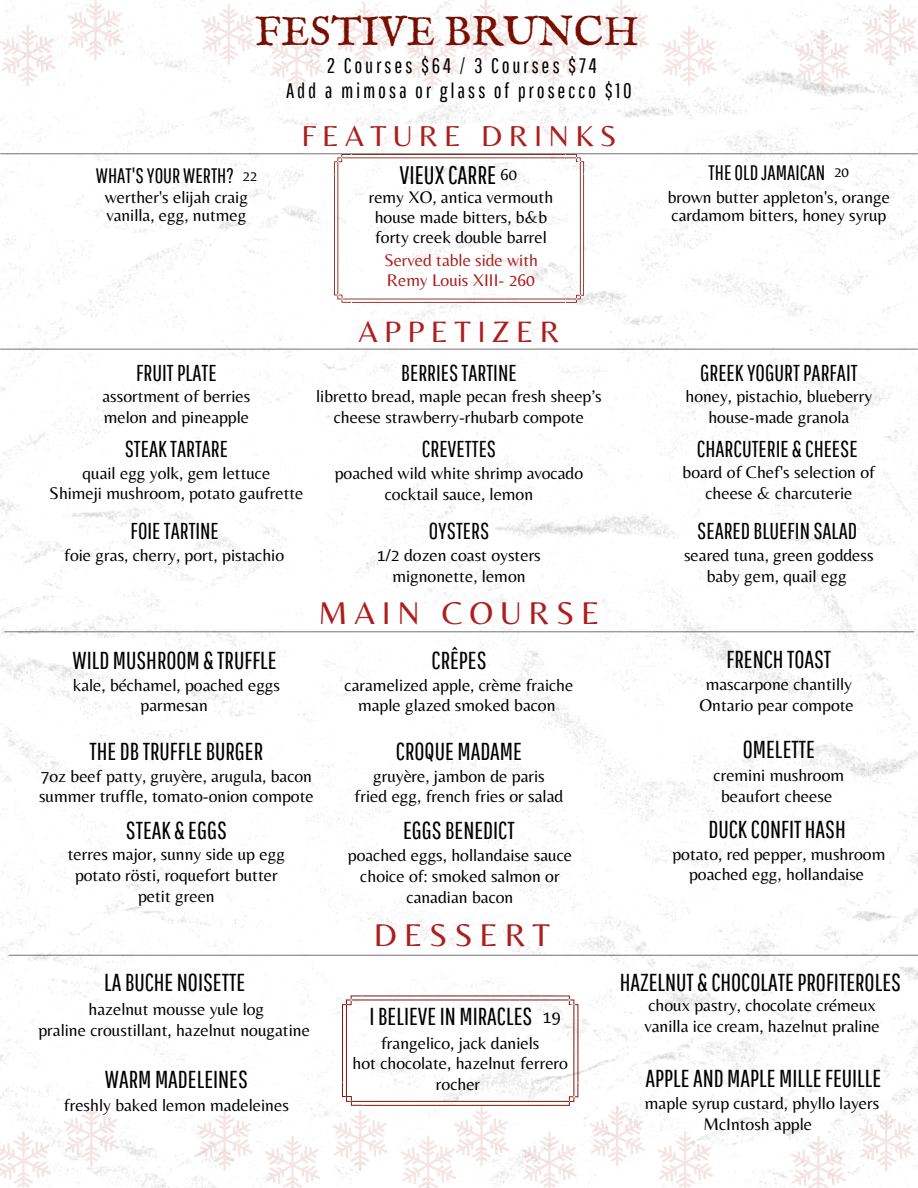
<style>
.page{position:relative;width:918px;height:1188px;background:#fff}
.page>*{position:absolute;margin:0;border:0;box-sizing:border-box;transform-origin:0 0}
.t1{font:41.55px "IM FELL English SC";color:#770e00}
.t2{font:32.7px "Belleza";letter-spacing:.21em;color:#ad1e1e}
.t3{font:30.75px "Belleza";letter-spacing:.21em;color:#ad1e1e}
.t4{font:30px "Belleza";letter-spacing:.21em;color:#ad1e1e}
.t5{font:25.5px "Pathway Gothic One";color:#000}
.t6{font:24.6px "Pathway Gothic One";color:#000}
.t7{font:22.95px "Pathway Gothic One";color:#000}
.t8{font:21px "Pathway Gothic One";letter-spacing:.13em;color:#000}
.t9{font:21px "Pathway Gothic One";color:#000}
.t10{font:18.3px "Belleza";color:#000}
.t11{font:17.7px/21px "Belleza";color:#000;text-align:center}
.t12{font:17.55px/20.7px "Belleza";color:#000;text-align:center}
.t13{font:17.55px "Belleza";color:#ad1e1e}
.t14{font:16.5px "Belleza";color:#000}
.t15{font:15px "Belleza";color:#000}
</style>
<div class="page">
<img style="left:0;top:1px;width:918px;height:1187px">
<hr style="left:1px;top:153px;width:916px;height:1px;background:#000">
<svg style="left:334px;top:154px;width:250px;height:149px"></svg>
<hr style="left:1px;top:349px;width:916px;height:1px;background:#000">
<hr style="left:5px;top:631px;width:909px;height:1px;background:#000">
<hr style="left:9px;top:955px;width:909px;height:1px;background:#000">
<svg style="left:657px;top:1132px;width:56px;height:56px"></svg>
<svg style="left:589px;top:1106px;width:56px;height:60px"></svg>
<svg style="left:790px;top:1136px;width:56px;height:52px"></svg>
<svg style="left:858px;top:1110px;width:56px;height:60px"></svg>
<svg style="left:197px;top:1110px;width:56px;height:61px"></svg>
<svg style="left:265px;top:1136px;width:55px;height:52px"></svg>
<svg style="left:332px;top:995px;width:246px;height:193px"></svg>
<svg style="left:63px;top:1106px;width:56px;height:60px"></svg>
<svg style="left:0;top:1132px;width:51px;height:56px"></svg>
<svg style="left:661px;top:26px;width:56px;height:60px"></svg>
<svg style="left:526px;top:26px;width:55px;height:60px"></svg>
<svg style="left:593px;top:0;width:56px;height:60px"></svg>
<svg style="left:795px;top:30px;width:55px;height:60px"></svg>
<svg style="left:862px;top:4px;width:56px;height:60px"></svg>
<svg style="left:201px;top:5px;width:56px;height:60px"></svg>
<svg style="left:337px;top:5px;width:55px;height:60px"></svg>
<svg style="left:269px;top:31px;width:56px;height:60px"></svg>
<svg style="left:404px;top:0;width:110px;height:91px"></svg>
<svg style="left:68px;top:0;width:55px;height:60px"></svg>
<svg style="left:0;top:26px;width:56px;height:60px"></svg>
<p class="t1" style="left:255px;top:7px;width:386px">FESTIVE BRUNCH</p>
<p class="t8" style="left:327px;top:53px;width:271px">2 Courses $64 / 3 Courses $74</p>
<p class="t8" style="left:286px;top:78px;width:347px">Add a mimosa or glass of prosecco $10</p>
<p class="t4" style="left:301px;top:118px;width:317px">FEATURE DRINKS</p>
<p class="t9" style="left:96px;top:163px;width:140px">WHAT'SYOURWERTH?</p>
<p class="t15" style="left:242px;top:167px;width:16px">22</p>
<p class="t5" style="left:400px;top:160px;width:98px">VIEUXCARRE</p>
<p class="t14" style="left:500px;top:164px;width:18px">60</p>
<p class="t9" style="left:709px;top:160px;width:118px">THE OLD JAMAICAN</p>
<p class="t15" style="left:834px;top:163px;width:16px">20</p>
<p class="t12" style="left:105px;top:186px;width:145px">werther's elijah craig</p>
<p class="t12" style="left:106px;top:204px;width:141px">vanilla, egg, nutmeg</p>
<p class="t12" style="left:369px;top:186px;width:186px;line-height:20.2px">remy XO, antica vermouth house made bitters, b&amp;b</p>
<p class="t12" style="left:375px;top:227px;width:173px">forty creek double barrel</p>
<p class="t12" style="left:668px;top:186px;width:224px">brown butter appleton's, orange</p>
<p class="t12" style="left:672px;top:204px;width:216px">cardamom bitters, honey syrup</p>
<p class="t13" style="left:384px;top:249px;width:155px">Served table side with</p>
<p class="t13" style="left:387px;top:270px;width:150px">Remy Louis XIII- 260</p>
<p class="t3" style="left:359px;top:313px;width:202px">APPETIZER</p>
<p class="t7" style="left:136px;top:359px;width:82px">FRUITPLATE</p>
<p class="t7" style="left:401px;top:359px;width:117px">BERRIESTARTINE</p>
<p class="t7" style="left:700px;top:359px;width:159px">GREEKYOGURTPARFAIT</p>
<p class="t12" style="left:102px;top:386px;width:149px">assortment of berries</p>
<p class="t12" style="left:104px;top:406px;width:147px">melon and pineapple</p>
<p class="t12" style="left:316px;top:386px;width:287px">libretto bread, maple pecan fresh sheep’s cheese strawberry-rhubarb compote</p>
<p class="t12" style="left:686px;top:386px;width:188px">honey, pistachio, blueberry house-made granola</p>
<p class="t7" style="left:125px;top:435px;width:105px">STEAKTARTARE</p>
<p class="t7" style="left:422px;top:435px;width:76px">CREVETTES</p>
<p class="t7" style="left:697px;top:435px;width:162px">CHARCUTERIE &amp; CHEESE</p>
<p class="t12" style="left:83px;top:462px;width:189px">quail egg yolk, gem lettuce</p>
<p class="t12" style="left:49px;top:483px;width:256px">Shimeji mushroom, potato gaufrette</p>
<p class="t11" style="left:335px;top:462px;width:250px">poached wild white shrimp avocado cocktail sauce, lemon</p>
<p class="t11" style="left:683px;top:461px;width:194px">board of Chef's selection of cheese &amp; charcuterie</p>
<p class="t7" style="left:131px;top:518px;width:90px">FOIETARTINE</p>
<p class="t7" style="left:429px;top:518px;width:62px">OYSTERS</p>
<p class="t7" style="left:697px;top:517px;width:161px">SEARED BLUEFIN SALAD</p>
<p class="t11" style="left:64px;top:544px;width:222px">foie gras, cherry, port, pistachio</p>
<p class="t11" style="left:377px;top:544px;width:165px">1/2 dozen coast oysters</p>
<p class="t11" style="left:392px;top:565px;width:135px">mignonette, lemon</p>
<p class="t11" style="left:684px;top:544px;width:191px">seared tuna, green goddess</p>
<p class="t11" style="left:707px;top:565px;width:142px">baby gem, quail egg</p>
<p class="t2" style="left:318px;top:593px;width:283px">MAIN COURSE</p>
<p class="t6" style="left:73px;top:645px;width:206px">WILD MUSHROOM &amp; TRUFFLE</p>
<p class="t6" style="left:432px;top:645px;width:56px">CRÊPES</p>
<p class="t6" style="left:726px;top:645px;width:106px">FRENCH TOAST</p>
<p class="t12" style="left:73px;top:674px;width:209px">kale, béchamel, poached eggs parmesan</p>
<p class="t12" style="left:345px;top:674px;width:230px">caramelized apple, crème fraiche maple glazed smoked bacon</p>
<p class="t12" style="left:706px;top:673px;width:148px">mascarpone chantilly</p>
<p class="t12" style="left:700px;top:694px;width:156px">Ontario pear compote</p>
<p class="t6" style="left:90px;top:737px;width:175px">THE DBTRUFFLEBURGER</p>
<p class="t6" style="left:396px;top:737px;width:128px">CROQUE MADAME</p>
<p class="t6" style="left:743px;top:735px;width:74px">OMELETTE</p>
<p class="t12" style="left:39px;top:765px;width:276px;text-align:left">7oz beef patty, gruyère, arugula, bacon summer truffle, tomato-onion compote</p>
<p class="t12" style="left:373px;top:765px;width:173px">gruyère, jambon de paris</p>
<p class="t12" style="left:355px;top:786px;width:210px">fried egg, french fries or salad</p>
<p class="t12" style="left:714px;top:765px;width:132px">cremini mushroom</p>
<p class="t12" style="left:721px;top:785px;width:113px">beaufort cheese</p>
<p class="t6" style="left:126px;top:815px;width:102px">STEAK &amp; EGGS</p>
<p class="t6" style="left:403px;top:815px;width:113px">EGGSBENEDICT</p>
<p class="t6" style="left:708px;top:814px;width:139px">DUCKCONFIT HASH</p>
<p class="t12" style="left:68px;top:844px;width:219px">terres major, sunny side up egg</p>
<p class="t12" style="left:75px;top:864px;width:204px">potato rösti, roquefort butter petit green</p>
<p class="t12" style="left:348px;top:845px;width:226px">poached eggs, hollandaise sauce</p>
<p class="t12" style="left:360px;top:865px;width:201px">choice of: smoked salmon or canadian bacon</p>
<p class="t12" style="left:672px;top:843px;width:214px">potato, red pepper, mushroom poached egg, hollandaise</p>
<p class="t2" style="left:374px;top:916px;width:177px">DESSERT</p>
<p class="t6" style="left:104px;top:968px;width:143px">LABUCHE NOISETTE</p>
<p class="t6" style="left:620px;top:968px;width:283px">HAZELNUT &amp; CHOCOLATEPROFITEROLES</p>
<p class="t12" style="left:89px;top:999px;width:177px">hazelnut mousse yule log</p>
<p class="t12" style="left:39px;top:1019px;width:273px">praline croustillant, hazelnut nougatine</p>
<p class="t6" style="left:105px;top:1065px;width:144px">WARM MADELEINES</p>
<p class="t6" style="left:370px;top:1001px;width:164px">IBELIEVEIN MIRACLES</p>
<p class="t10" style="left:543px;top:1006px;width:20px">19</p>
<p class="t12" style="left:381px;top:1032px;width:160px">frangelico, jack daniels</p>
<p class="t12" style="left:353px;top:1053px;width:217px">hot chocolate, hazelnut ferrero rocher</p>
<p class="t12" style="left:648px;top:995px;width:229px">choux pastry, chocolate crémeux</p>
<p class="t12" style="left:644px;top:1015px;width:237px">vanilla ice cream, hazelnut praline</p>
<p class="t6" style="left:646px;top:1064px;width:237px">APPLEAND MAPLE MILLEFEUILLE</p>
<p class="t12" style="left:64px;top:1094px;width:227px">freshly baked lemon madeleines</p>
<p class="t12" style="left:645px;top:1093px;width:236px">maple syrup custard, phyllo layers</p>
<p class="t12" style="left:703px;top:1113px;width:110px">McIntosh apple</p>
</div>
